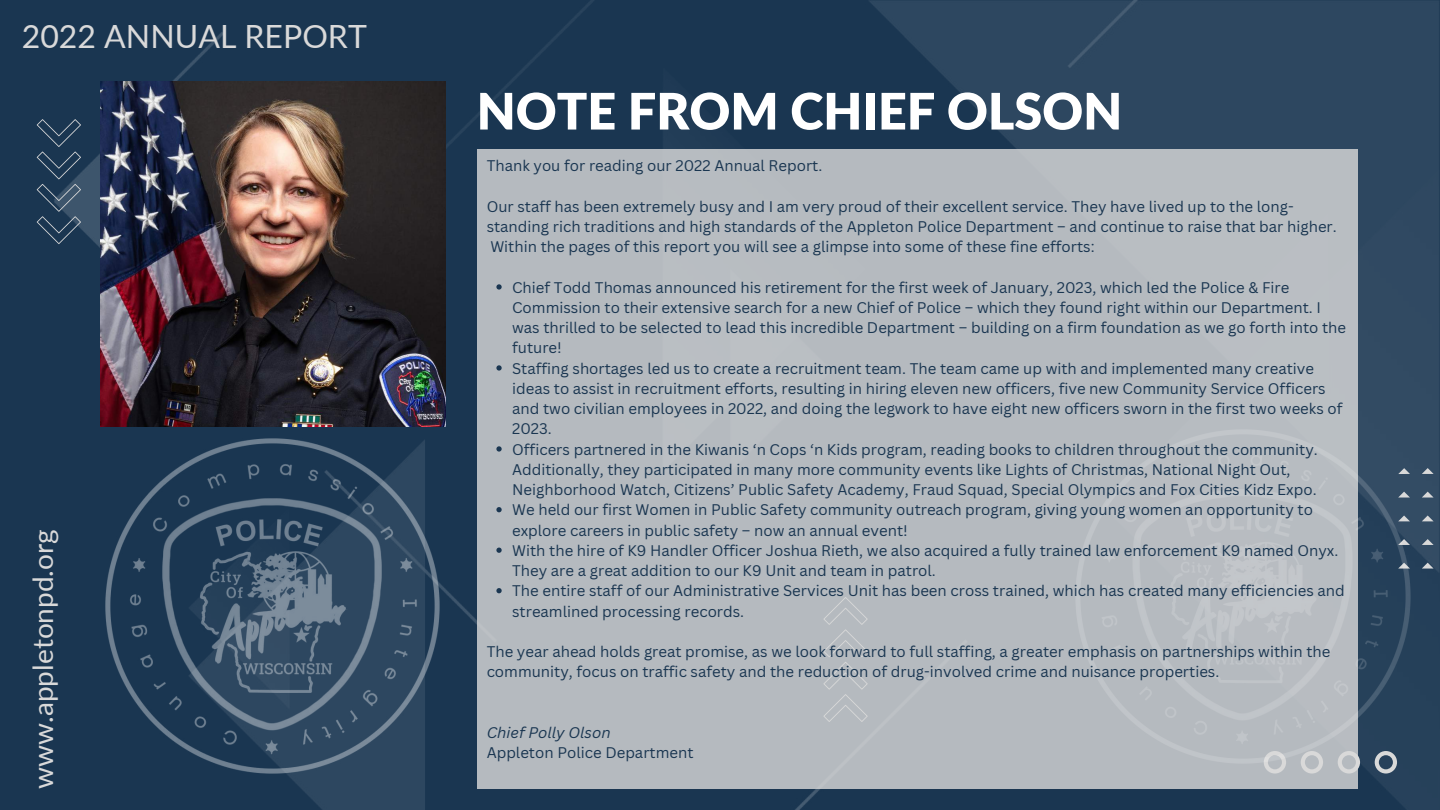
<style>
.page{position:relative;width:1440px;height:810px;background:#fff}
.page>*{position:absolute;margin:0;border:0;box-sizing:border-box;transform-origin:0 0}
.t1{font:900 50.3px "Lato";color:#fff}
.t2{font:32px "Lato";color:#d9d9d9}
.t3{font:28px "Lato";color:#d9d9d9}
.t4{font:15px/20.2px "Canva Sans";color:#1a3651}
.t5{font:italic 15px "Canva Sans";color:#1a3651}
</style>
<div class="page">
<img style="left:0;top:0;width:1440px;height:810px">
<img style="left:100px;top:81px;width:345px;height:343px">
<svg style="left:1425px;top:468px;width:9px;height:6px"></svg>
<svg style="left:1425px;top:492px;width:9px;height:6px"></svg>
<svg style="left:1425px;top:515px;width:9px;height:6px"></svg>
<svg style="left:1425px;top:539px;width:9px;height:6px"></svg>
<svg style="left:1425px;top:563px;width:9px;height:6px"></svg>
<svg style="left:37px;top:119px;width:44px;height:125px;background:#2c465e"></svg>
<div style="left:477px;top:149px;width:881px;height:640px;background:#b5babf"></div>
<img style="left:1076px;top:414px;width:349px;height:365px">
<img style="left:90px;top:424px;width:365px;height:364px">
<svg style="left:496px;top:284px;width:6px;height:6px"></svg>
<svg style="left:496px;top:365px;width:6px;height:6px"></svg>
<svg style="left:496px;top:446px;width:6px;height:6px"></svg>
<svg style="left:496px;top:507px;width:6px;height:5px"></svg>
<svg style="left:496px;top:548px;width:6px;height:5px"></svg>
<svg style="left:496px;top:588px;width:6px;height:5px"></svg>
<h2 class="t2" style="left:22px;top:16px;width:346px">2022 ANNUAL REPORT</h2>
<h3 class="t3" style="left:25px;top:789px;width:261px;rotate:-90deg">www.appletonpd.org</h3>
<h1 class="t1" style="left:477px;top:80px;width:647px">NOTE FROM CHIEF OLSON</h1>
<p class="t4" style="left:487px;top:155px;width:337px">Thank you for reading our 2022 Annual Report.</p>
<p class="t4" style="left:487px;top:196px;width:852px">Our staff has been extremely busy and I am very proud of their excellent service. They have lived up to the long&shy;standing rich traditions and high standards of the Appleton Police Department – and continue to raise that bar higher.<br>Within the pages of this report you will see a glimpse into some of these fine efforts:</p>
<p class="t4" style="left:512px;top:277px;width:836px">Chief Todd Thomas announced his retirement for the first week of January, 2023, which led the Police &amp; Fire Commission to their extensive search for a new Chief of Police – which they found right within our Department. I was thrilled to be selected to lead this incredible Department – building on a firm foundation as we go forth into the future!<br>Staffing shortages led us to create a recruitment team. The team came up with and implemented many creative ideas to assist in recruitment efforts, resulting in hiring eleven new officers, five new Community Service Officers and two civilian employees in 2022, and doing the legwork to have eight new officers sworn in the first two weeks of 2023.<br>Officers partnered in the Kiwanis ‘n Cops ‘n Kids program, reading books to children throughout the community.<br>Additionally, they participated in many more community events like Lights of Christmas, National Night Out, Neighborhood Watch, Citizens’ Public Safety Academy, Fraud Squad, Special Olympics and Fox Cities Kidz Expo.<br>We held our first Women in Public Safety community outreach program, giving young women an opportunity to explore careers in public safety – now an annual event!<br>With the hire of K9 Handler Officer Joshua Rieth, we also acquired a fully trained law enforcement K9 named Onyx.<br>They are a great addition to our K9 Unit and team in patrol.<br>The entire staff of our Administrative Services Unit has been cross trained, which has created many efficiencies and streamlined processing records.</p>
<p class="t4" style="left:487px;top:641px;width:845px">The year ahead holds great promise, as we look forward to full staffing, a greater emphasis on partnerships within the community, focus on traffic safety and the reduction of drug-involved crime and nuisance properties.</p>
<p class="t5" style="left:487px;top:722px;width:125px">Chief Polly Olson</p>
<p class="t4" style="left:487px;top:742px;width:208px">Appleton Police Department</p>
</div>
